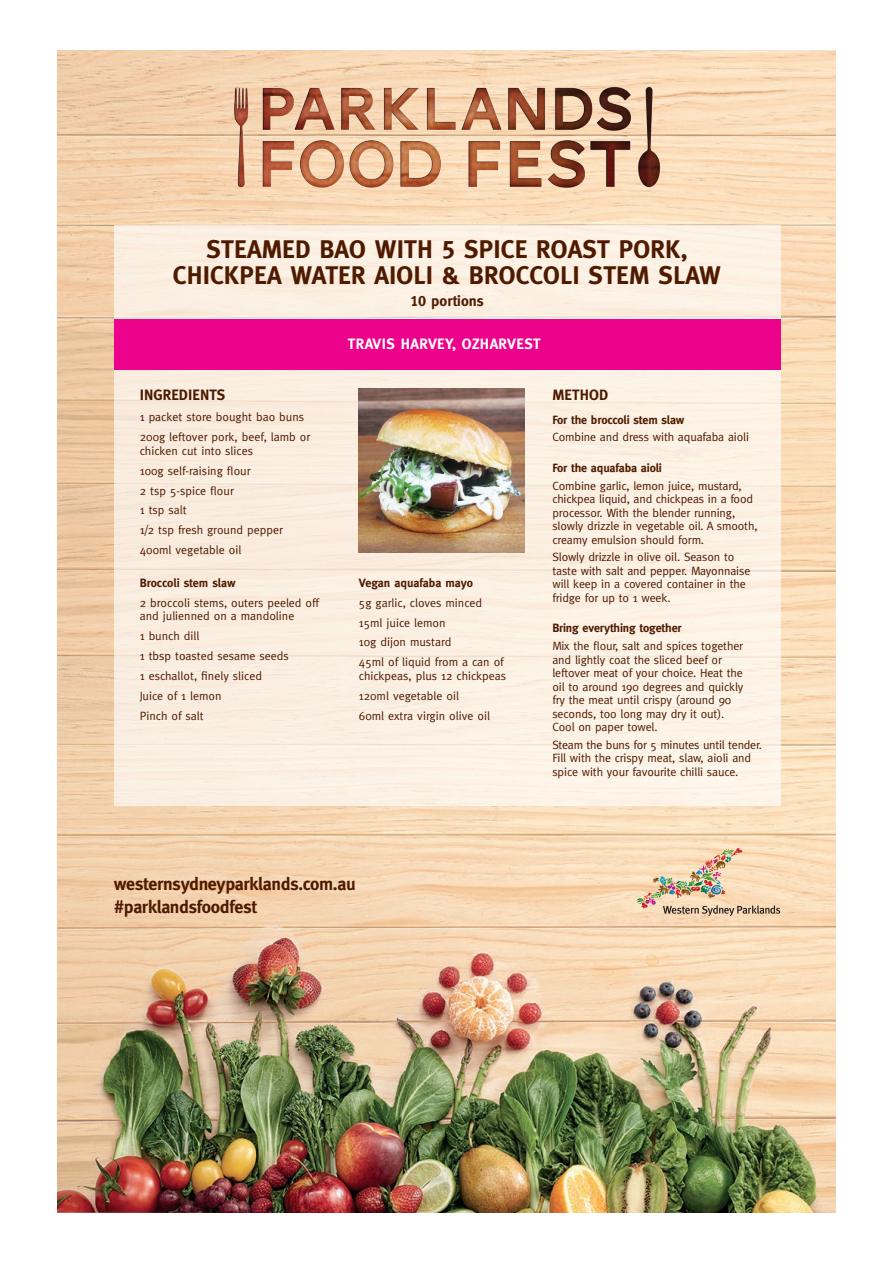
<style>
.page{position:relative;width:893px;height:1263px;background:#fff}
.page>*{position:absolute;margin:0;border:0;box-sizing:border-box;transform-origin:0 0}
.chefs_name{font:25.5px/25.5px "Meta Bold Caps";letter-spacing:.005em;color:#4e1a00;text-align:center}
.t1{font:700 18px "Meta";letter-spacing:-.015em;color:#4e1a00}
.t2{font:700 15px "Meta";letter-spacing:.025em;color:#fff}
.basic_copy{font:700 15px "Meta";letter-spacing:.005em;color:#4e1a00}
.chefs_name-2{font:700 15px "Meta";color:#4e1a00}
.chefs_name-3{font:12px/13.5px "Meta";letter-spacing:-.01em;color:#4e1a00}
.chefs_name-4{font:700 12px "Meta";letter-spacing:-.01em;color:#4e1a00}
.s1{font-family:"Meta Bold Caps";font-weight:400}
</style>
<div class="page">
<img style="left:57px;top:51px;width:779px;height:1161px">
<img style="left:637px;top:848px;width:143px;height:68px">
<div style="left:114px;top:352px;width:666px;height:454px;background:#fbf0e3"></div>
<div style="left:114px;top:224px;width:666px;height:145px;background:#fcf0e3"></div>
<div style="left:114px;top:319px;width:666px;height:50px;background:#ed028c"></div>
<img style="left:359px;top:389px;width:166px;height:164px">
<img style="left:224px;top:78px;width:445px;height:119px">
<p class="chefs_name" style="left:173px;top:237px;width:550px">STEAMED BAO WITH 5 SPICE ROAST PORK,<br>CHICKPEA WATER AIOLI &amp; BROCCOLI STEM SLAW</p>
<p class="chefs_name-2" style="left:410px;top:292px;width:75px"><span class="s1">10</span> portions</p>
<p class="t2" style="left:348px;top:335px;width:194px">TRAVIS HARVEY, OZHARVEST</p>
<p class="basic_copy" style="left:552px;top:386px;width:57px">METHOD</p>
<p class="chefs_name-4" style="left:552px;top:412px;width:134px">For the broccoli stem slaw</p>
<p class="chefs_name-3" style="left:552px;top:430px;width:198px">Combine and dress with aquafaba aioli</p>
<p class="chefs_name-4" style="left:552px;top:461px;width:111px">For the aquafaba aioli</p>
<p class="chefs_name-3" style="left:552px;top:478px;width:207px">Combine garlic, lemon juice, mustard, chickpea liquid, and chickpeas in a food processor. With the blender running, slowly drizzle in vegetable oil. A smooth, creamy emulsion should form.</p>
<p class="chefs_name-3" style="left:552px;top:550px;width:199px">Slowly drizzle in olive oil. Season to taste with salt and pepper. Mayonnaise will keep in a covered container in the fridge for up to 1 week.</p>
<p class="chefs_name-4" style="left:552px;top:621px;width:131px">Bring everything together</p>
<p class="chefs_name-3" style="left:552px;top:639px;width:192px">Mix the flour, salt and spices together and lightly coat the sliced beef or leftover meat of your choice. Heat the oil to around 190 degrees and quickly fry the meat until crispy (around 90 seconds, too long may dry it out).<br>Cool on paper towel.</p>
<p class="chefs_name-3" style="left:552px;top:738px;width:211px">Steam the buns for 5 minutes until tender.<br>Fill with the crispy meat, slaw, aioli and spice with your favourite chilli sauce.</p>
<p class="basic_copy" style="left:140px;top:386px;width:87px">INGREDIENTS</p>
<p class="chefs_name-3" style="left:140px;top:410px;width:166px">1 packet store bought bao buns</p>
<p class="chefs_name-3" style="left:140px;top:430px;width:172px">200g leftover pork, beef, lamb or chicken cut into slices</p>
<p class="chefs_name-3" style="left:140px;top:464px;width:112px">100g self-raising flour</p>
<p class="chefs_name-3" style="left:140px;top:483px;width:96px">2 tsp 5-spice flour</p>
<p class="chefs_name-3" style="left:140px;top:503px;width:48px">1 tsp salt</p>
<p class="chefs_name-3" style="left:140px;top:523px;width:145px">1/2 tsp fresh ground pepper</p>
<p class="chefs_name-3" style="left:140px;top:543px;width:103px">400ml vegetable oil</p>
<p class="chefs_name-4" style="left:140px;top:576px;width:97px">Broccoli stem slaw</p>
<p class="chefs_name-3" style="left:140px;top:596px;width:181px">2 broccoli stems, outers peeled off and julienned on a mandoline</p>
<p class="chefs_name-3" style="left:140px;top:629px;width:61px">1 bunch dill</p>
<p class="chefs_name-3" style="left:140px;top:649px;width:151px">1 tbsp toasted sesame seeds</p>
<p class="chefs_name-3" style="left:140px;top:669px;width:124px">1 eschallot, finely sliced</p>
<p class="chefs_name-3" style="left:140px;top:689px;width:83px">Juice of 1 lemon</p>
<p class="chefs_name-3" style="left:140px;top:708px;width:65px">Pinch of salt</p>
<p class="chefs_name-4" style="left:359px;top:576px;width:116px">Vegan aquafaba mayo</p>
<p class="chefs_name-3" style="left:359px;top:596px;width:125px">5g garlic, cloves minced</p>
<p class="chefs_name-3" style="left:359px;top:615px;width:88px">15ml juice lemon</p>
<p class="chefs_name-3" style="left:359px;top:635px;width:94px">10g dijon mustard</p>
<p class="chefs_name-3" style="left:359px;top:655px;width:149px">45ml of liquid from a can of chickpeas, plus 12 chickpeas</p>
<p class="chefs_name-3" style="left:359px;top:689px;width:102px">120ml vegetable oil</p>
<p class="chefs_name-3" style="left:359px;top:708px;width:133px">60ml extra virgin olive oil</p>
<p class="t1" style="left:114px;top:874px;width:244px">westernsydneyparklands.com.au</p>
<p class="t1" style="left:114px;top:896px;width:145px">#parklandsfoodfest</p>
</div>
